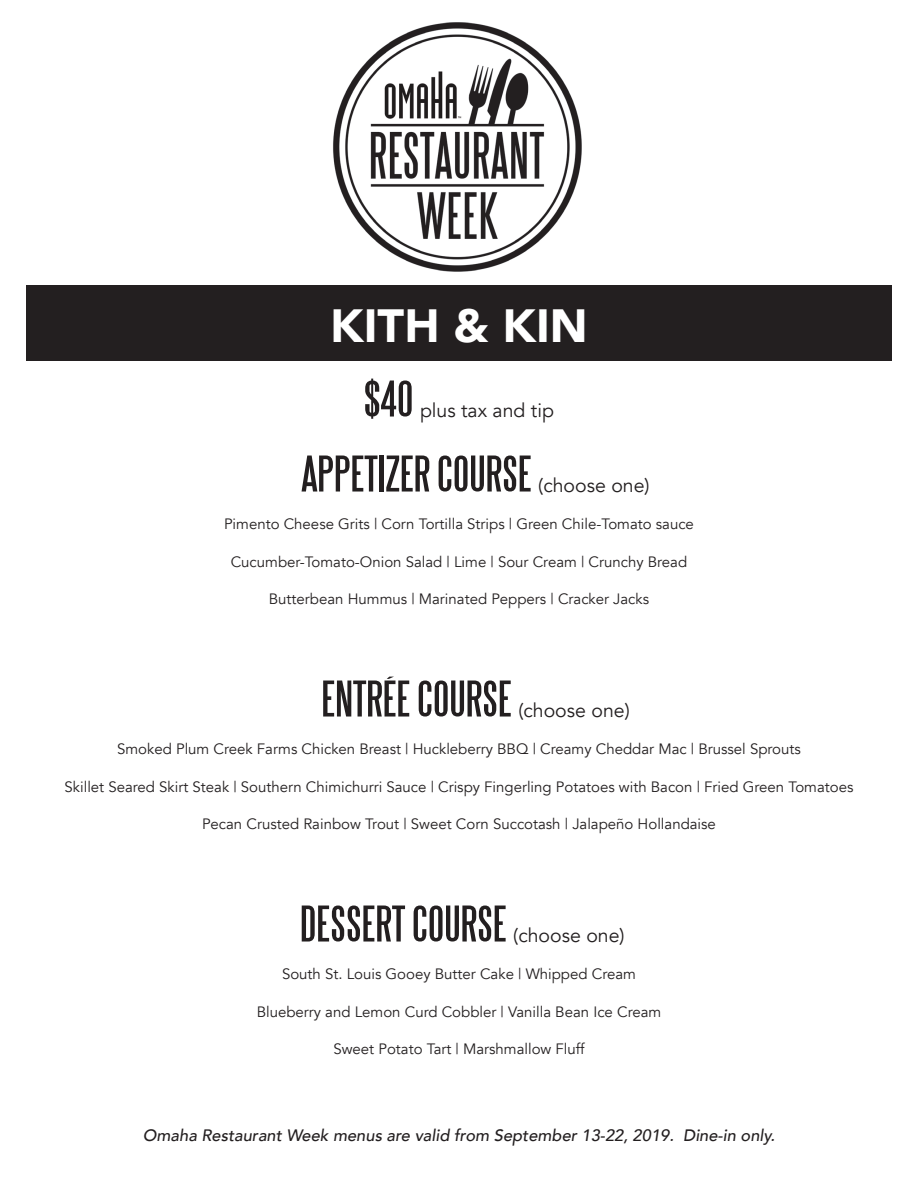
<style>
.page{position:relative;width:918px;height:1188px;background:#fff}
.page>*{position:absolute;margin:0;border:0;box-sizing:border-box;transform-origin:0 0}
.t1{font:900 46.5px "Avenir";color:#fff}
.t2{font:45px "Steelfish";color:#231f20;scale:1.2 1}
.t3{font:19.5px "Avenir";color:#231f20}
.t4{font:italic 500 16.5px "Avenir";color:#231f20}
.t5{font:15px "Avenir";color:#231f20}
</style>
<div class="page">
<div style="left:26px;top:285px;width:866px;height:76px;background:#231f20"></div>
<img style="left:333px;top:22px;width:249px;height:250px">
<p class="t1" style="left:330px;top:285px;width:259px">KITH &amp; KIN</p>
<p class="t2" style="left:364px;top:375px;width:43px">$40</p>
<p class="t3" style="left:420px;top:398px;width:135px">plus tax and tip</p>
<p class="t2" style="left:302px;top:450px;width:193px">APPETIZER COURSE</p>
<p class="t3" style="left:538px;top:473px;width:113px">(choose one)</p>
<p class="t5" style="left:224px;top:515px;width:471px">Pimento Cheese Grits | Corn Tortilla Strips | Green Chile-Tomato sauce</p>
<p class="t5" style="left:231px;top:552px;width:458px">Cucumber-Tomato-Onion Salad | Lime | Sour Cream | Crunchy Bread</p>
<p class="t5" style="left:269px;top:590px;width:382px">Butterbean Hummus | Marinated Peppers | Cracker Jacks</p>
<p class="t2" style="left:321px;top:675px;width:160px">ENTRÉE COURSE</p>
<p class="t3" style="left:518px;top:698px;width:113px">(choose one)</p>
<p class="t5" style="left:117px;top:740px;width:685px">Smoked Plum Creek Farms Chicken Breast | Huckleberry BBQ | Creamy Cheddar Mac | Brussel Sprouts</p>
<p class="t5" style="left:65px;top:777px;width:790px">Skillet Seared Skirt Steak | Southern Chimichurri Sauce | Crispy Fingerling Potatoes with Bacon | Fried Green Tomatoes</p>
<p class="t5" style="left:202px;top:815px;width:515px">Pecan Crusted Rainbow Trout | Sweet Corn Succotash | Jalapeño Hollandaise</p>
<p class="t2" style="left:300px;top:900px;width:174px">DESSERT COURSE</p>
<p class="t3" style="left:513px;top:923px;width:113px">(choose one)</p>
<p class="t5" style="left:282px;top:965px;width:355px">South St. Louis Gooey Butter Cake | Whipped Cream</p>
<p class="t5" style="left:257px;top:1002px;width:406px">Blueberry and Lemon Curd Cobbler | Vanilla Bean Ice Cream</p>
<p class="t5" style="left:333px;top:1040px;width:253px">Sweet Potato Tart | Marshmallow Fluff</p>
<p class="t4" style="left:143px;top:1125px;width:634px">Omaha Restaurant Week menus are valid from September 13-22, 2019. Dine-in only.</p>
</div>
